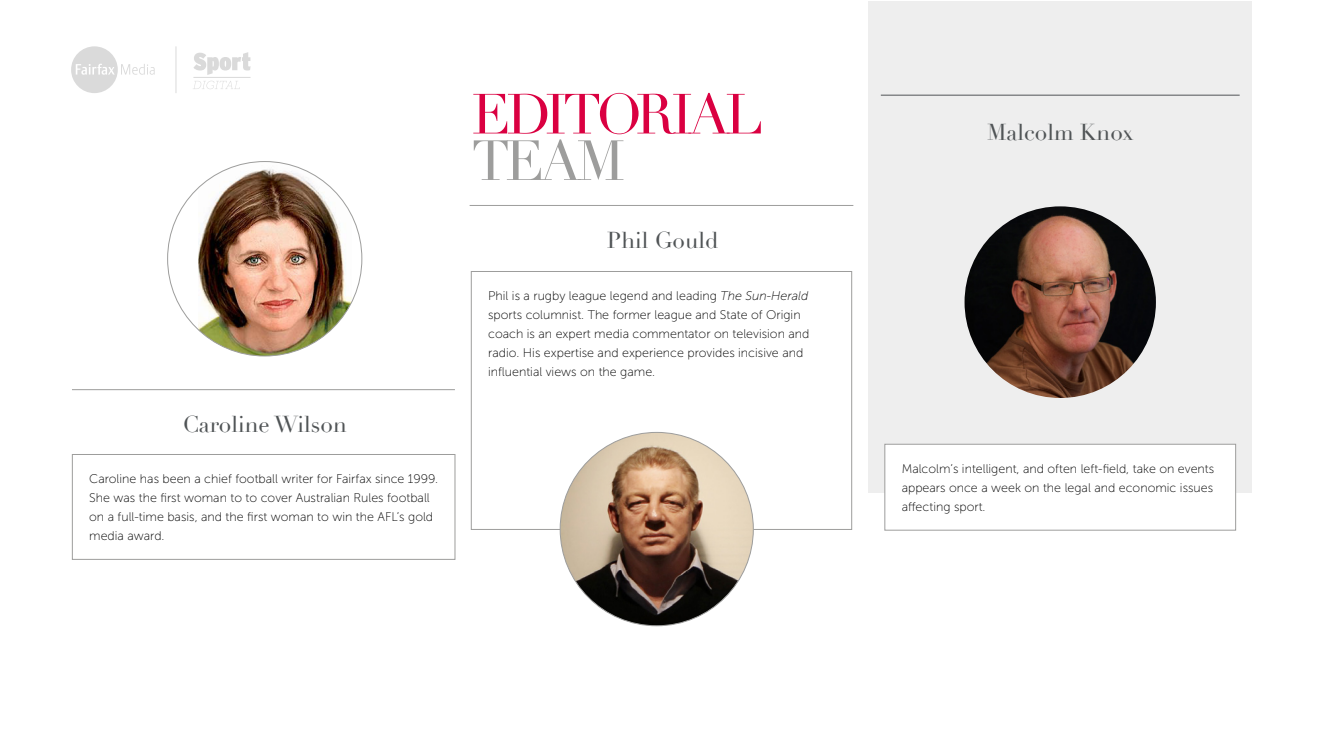
<style>
.page{position:relative;width:1323px;height:745px;background:#fff}
.page>*{position:absolute;margin:0;border:0;box-sizing:border-box;transform-origin:0 0}
.t1{font:55.5px "Didot";letter-spacing:-.08em;color:#da0041}
.t2{font:55.5px "Didot";color:#9d9d9c}
.t3{font:22.5px "Didot";color:#505456}
.t4{font:12.5px/18.9px "Museo Sans 100";color:#000}
.s1{font-style:italic}
</style>
<div class="page">
<svg style="left:71px;top:46px;width:84px;height:47px"></svg>
<hr style="left:176px;top:46px;width:1px;height:47px;background:#dadada">
<svg style="left:193px;top:81px;width:47px;height:8px"></svg>
<svg style="left:193px;top:52px;width:58px;height:23px"></svg>
<hr style="left:193px;top:77px;width:58px;height:1px;background:#dadada">
<div style="left:868px;top:1px;width:384px;height:491px;background:#eee"></div>
<div style="left:471px;top:271px;width:381px;height:258px;border:1px solid #9d9d9c"></div>
<div style="left:885px;top:444px;width:351px;height:86px;background:#fff"></div>
<div style="left:884px;top:443px;width:352px;height:87px;border:1px solid #9d9d9c"></div>
<hr style="left:470px;top:205px;width:383px;height:1px;background:#9d9d9c">
<img style="left:560px;top:432px;width:193px;height:193px;border-radius:97px">
<hr style="left:881px;top:95px;width:359px;height:1px;background:#505456">
<img style="left:964px;top:205px;width:193px;height:193px;border-radius:97px">
<div style="left:72px;top:454px;width:383px;height:105px;border:1px solid #9d9d9c"></div>
<hr style="left:72px;top:389px;width:383px;height:1px;background:#9d9d9c">
<img style="left:198px;top:161px;width:154px;height:195px">
<h2 class="t3" style="left:183px;top:410px;width:166px">Caroline Wilson</h2>
<p class="t4" style="left:89px;top:469px;width:350px">Caroline has been a chief football writer for Fairfax since 1999.<br>She was the first woman to to cover Australian Rules football on a full-time basis, and the first woman to win the AFL’s gold media award.</p>
<h1 class="t1" style="left:472px;top:81px;width:293px">EDITORIAL</h1>
<h1 class="t2" style="left:472px;top:127px;width:155px">TEAM</h1>
<h2 class="t3" style="left:607px;top:227px;width:113px">Phil Gould</h2>
<p class="t4" style="left:488px;top:286px;width:323px">Phil is a rugby league legend and leading <span class="s1">The Sun-Herald </span>sports columnist. The former league and State of Origin coach is an expert media commentator on television and radio. His expertise and experience provides incisive and influential views on the game.</p>
<h2 class="t3" style="left:987px;top:119px;width:148px">Malcolm Knox</h2>
<p class="t4" style="left:902px;top:459px;width:314px;text-align:justify">Malcolm’s intelligent, and often left-field, take on events appears once a week on the legal and economic issues affecting sport.</p>
</div>
